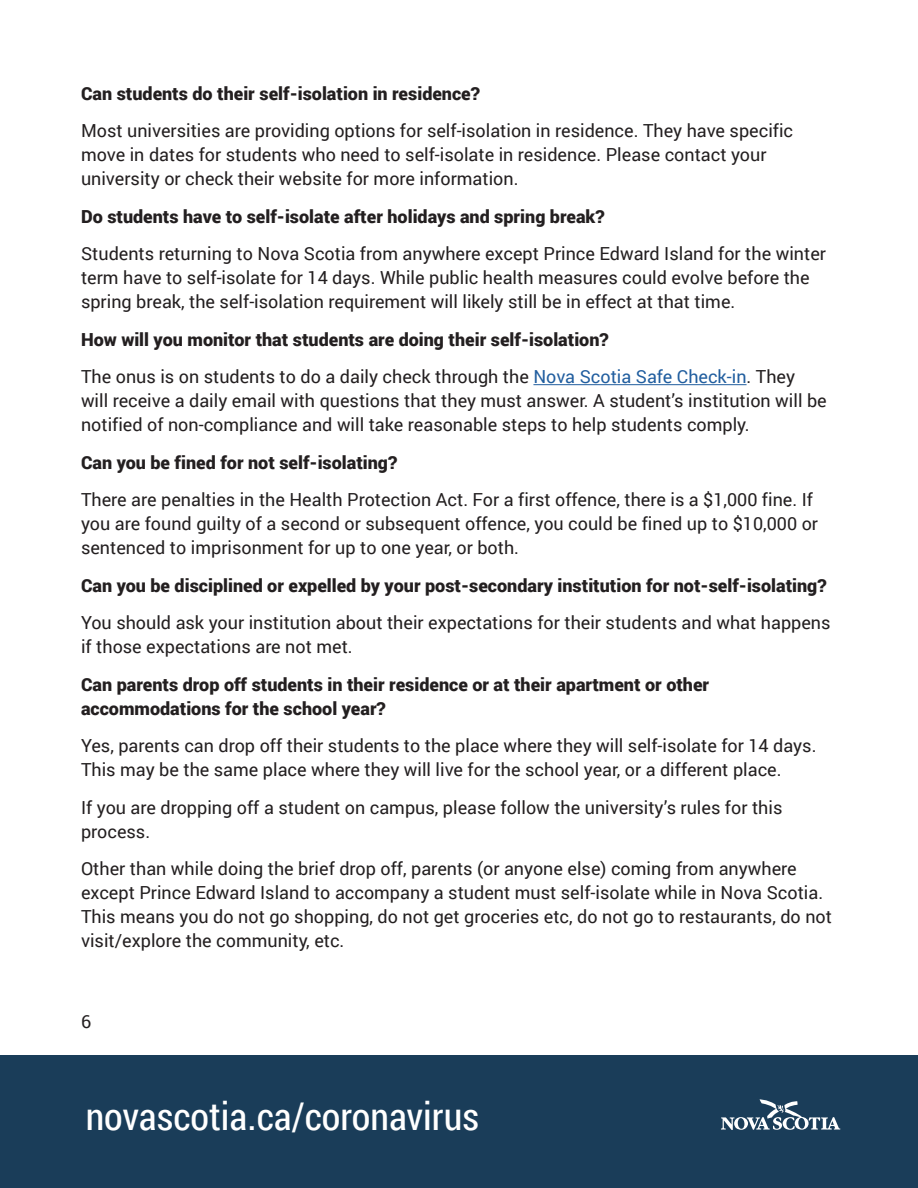
<style>
.page{position:relative;width:918px;height:1188px;background:#fff}
.page>*{position:absolute;margin:0;border:0;box-sizing:border-box;transform-origin:0 0}
.t1{font:38.25px "Roboto Condensed";color:#fff}
.Body{font:18px/24px "Roboto";color:#231f20}
.Body-2{font:900 18px/24px "Roboto";color:#231f20}
.s1{color:#215e9f}
</style>
<div class="page">
<div style="left:0;top:1055px;width:918px;height:133px;background:#1a3d59"></div>
<svg style="left:721px;top:1099px;width:119px;height:31px"></svg>
<hr style="left:533px;top:384px;width:214px;height:1px;background:#215e9f">
<p class="Body-2" style="left:81px;top:81px;width:400px">Can students do their self-isolation in residence?</p>
<p class="Body" style="left:81px;top:118px;width:714px">Most universities are providing options for self-isolation in residence. They have specific move in dates for students who need to self-isolate in residence. Please contact your university or check their website for more information.</p>
<p class="Body-2" style="left:81px;top:204px;width:525px">Do students have to self-isolate after holidays and spring break?</p>
<p class="Body" style="left:81px;top:241px;width:747px">Students returning to Nova Scotia from anywhere except Prince Edward Island for the winter term have to self-isolate for 14 days. While public health measures could evolve before the spring break, the self-isolation requirement will likely still be in effect at that time.</p>
<p class="Body-2" style="left:81px;top:327px;width:529px">How will you monitor that students are doing their self-isolation?</p>
<p class="Body" style="left:81px;top:364px;width:747px">The onus is on students to do a daily check through the <span class="s1">Nova Scotia Safe Check-in</span>. They will receive a daily email with questions that they must answer. A student’s institution will be notified of non-compliance and will take reasonable steps to help students comply.</p>
<p class="Body-2" style="left:81px;top:450px;width:318px">Can you be fined for not self-isolating?</p>
<p class="Body" style="left:81px;top:487px;width:739px">There are penalties in the Health Protection Act. For a first offence, there is a $1,000 fine. If you are found guilty of a second or subsequent offence, you could be fined up to $10,000 or sentenced to imprisonment for up to one year, or both.</p>
<p class="Body-2" style="left:81px;top:573px;width:747px">Can you be disciplined or expelled by your post-secondary institution for not-self-isolating?</p>
<p class="Body" style="left:81px;top:610px;width:751px">You should ask your institution about their expectations for their students and what happens if those expectations are not met.</p>
<p class="Body-2" style="left:81px;top:672px;width:630px">Can parents drop off students in their residence or at their apartment or other accommodations for the school year?</p>
<p class="Body" style="left:81px;top:733px;width:737px">Yes, parents can drop off their students to the place where they will self-isolate for 14 days.<br>This may be the same place where they will live for the school year, or a different place.</p>
<p class="Body" style="left:81px;top:795px;width:703px">If you are dropping off a student on campus, please follow the university’s rules for this process.</p>
<p class="Body" style="left:81px;top:856px;width:753px">Other than while doing the brief drop off, parents (or anyone else) coming from anywhere except Prince Edward Island to accompany a student must self-isolate while in Nova Scotia.<br>This means you do not go shopping, do not get groceries etc, do not go to restaurants, do not visit/explore the community, etc.</p>
<p class="Body" style="left:81px;top:1008px;width:12px">6</p>
<h1 class="t1" style="left:86px;top:1090px;width:395px">novascotia.ca/coronavirus</h1>
</div>
